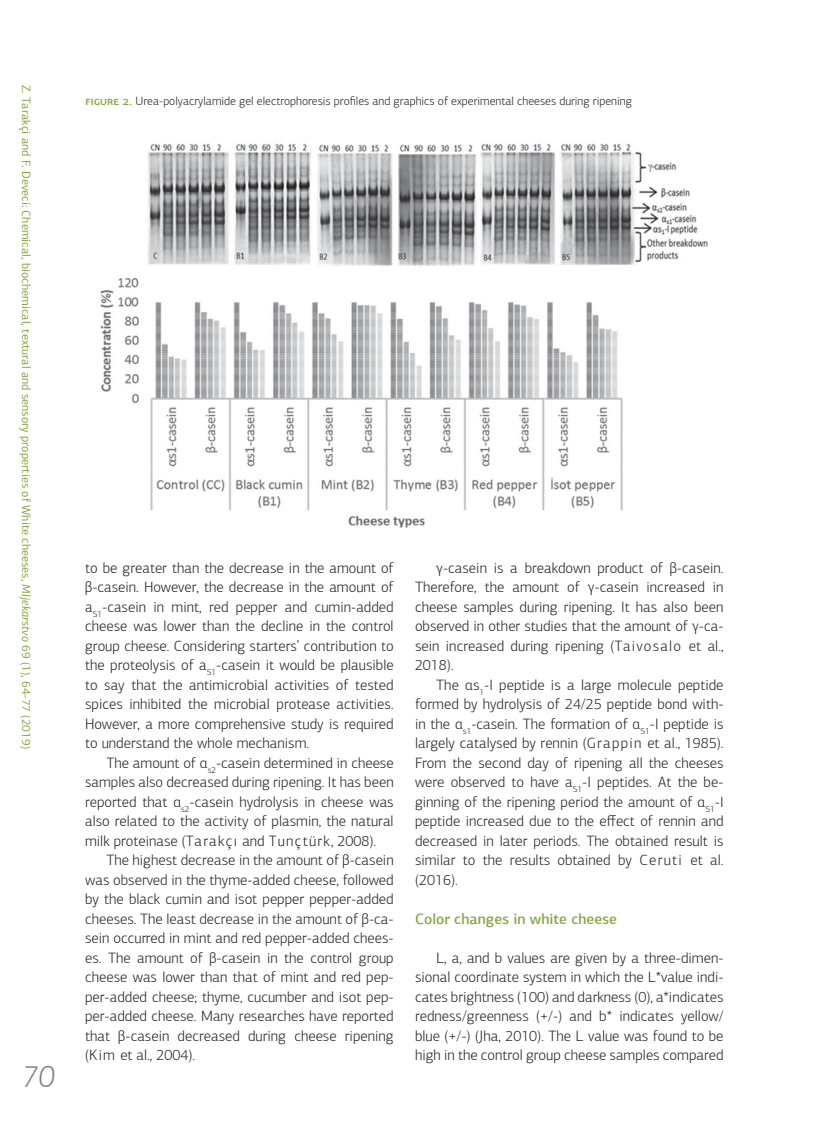
<style>
.page{position:relative;width:830px;height:1127px;background:#fff}
.page>*{position:absolute;margin:0;border:0;box-sizing:border-box;transform-origin:0 0}
.t1{font:italic 300 31.5px "PF Agora Sans Pro";color:#808285}
.t2{font:300 15px/19.5px "PF Agora Sans Pro";color:#231f20;text-align:justify}
.t3{font:500 15px "PF Agora Sans Pro";color:#85a840}
.t4{font:12px "PF Agora Sans Pro";color:#85a840}
.t5{font:300 12px "PF Agora Sans Pro";color:#231f20}
.s1{font-style:italic}
.s2{font-weight:500;color:#85a840}
</style>
<div class="page">
<img style="left:100px;top:143px;width:608px;height:385px">
<p class="t4" style="left:33px;top:85px;width:665px;rotate:90deg">Z. Tarakçi and F. Deveci: Chemical, biochemical, textural and sensory properties of White cheeses, <span class="s1">Mljekarstvo</span> 69 (1), 64-77 (2019)</p>
<h1 class="t1" style="left:22px;top:1058px;width:34px">70</h1>
<p class="t5" style="left:85px;top:94px;width:547px"><span class="s2">Figure 2.</span> Urea-polyacrylamide gel electrophoresis profiles and graphics of experimental cheeses during ripening</p>
<p class="t2" style="left:85px;top:558px;width:310px">to be greater than the decrease in the amount of β-casein. However, the decrease in the amount of a<sub>S1</sub>-casein in mint, red pepper and cumin-added cheese was lower than the decline in the control group cheese. Considering starters’ contribution to the proteolysis of a<sub>S1</sub>-casein it would be plausible to say that the antimicrobial activities of tested spices inhibited the microbial protease activities.<br>However, a more comprehensive study is required to understand the whole mechanism.</p>
<p class="t2" style="left:85px;top:753px;width:310px;text-indent:21px">The amount of α<sub>s2</sub>-casein determined in cheese samples also decreased during ripening. It has been reported that α<sub>s2</sub>-casein hydrolysis in cheese was also related to the activity of plasmin, the natural milk proteinase (Tarakçı and Tunçtürk, 2008).</p>
<p class="t2" style="left:85px;top:850px;width:310px;text-indent:21px">The highest decrease in the amount of β-casein was observed in the thyme-added cheese, followed by the black cumin and isot pepper pepper-added cheeses. The least decrease in the amount of β-ca&shy;sein occurred in mint and red pepper-added chees&shy;es. The amount of β-casein in the control group cheese was lower than that of mint and red pep&shy;per-added cheese; thyme, cucumber and isot pep&shy;per-added cheese. Many researches have reported that β-casein decreased during cheese ripening (Kim et al., 2004).</p>
<p class="t2" style="left:415px;top:558px;width:310px;text-indent:21px">γ-casein is a breakdown product of β-casein.<br>Therefore, the amount of γ-casein increased in cheese samples during ripening. It has also been observed in other studies that the amount of γ-ca&shy;sein increased during ripening (Taivosalo et al., 2018).</p>
<p class="t2" style="left:415px;top:675px;width:310px;text-indent:21px">The αs<sub>1</sub>-I peptide is a large molecule peptide formed by hydrolysis of 24/25 peptide bond with&shy;in the α<sub>s1</sub>-casein. The formation of α<sub>S1</sub>-I peptide is largely catalysed by rennin (Grappin et al., 1985).<br>From the second day of ripening all the cheeses were observed to have a<sub>S1</sub>-I peptides. At the be&shy;ginning of the ripening period the amount of α<sub>S1</sub>-I peptide increased due to the effect of rennin and decreased in later periods. The obtained result is similar to the results obtained by Ceruti et al. (2016).</p>
<p class="t3" style="left:415px;top:909px;width:203px">Color changes in white cheese</p>
<p class="t2" style="left:415px;top:948px;width:310px;text-indent:21px">L, a, and b values are given by a three-dimen&shy;sional coordinate system in which the L*value indi&shy;cates brightness (100) and darkness (0), a*indicates redness/greenness (+/-) and b* indicates yellow/ blue (+/-) (Jha, 2010). The L value was found to be high in the control group cheese samples compared</p>
</div>
